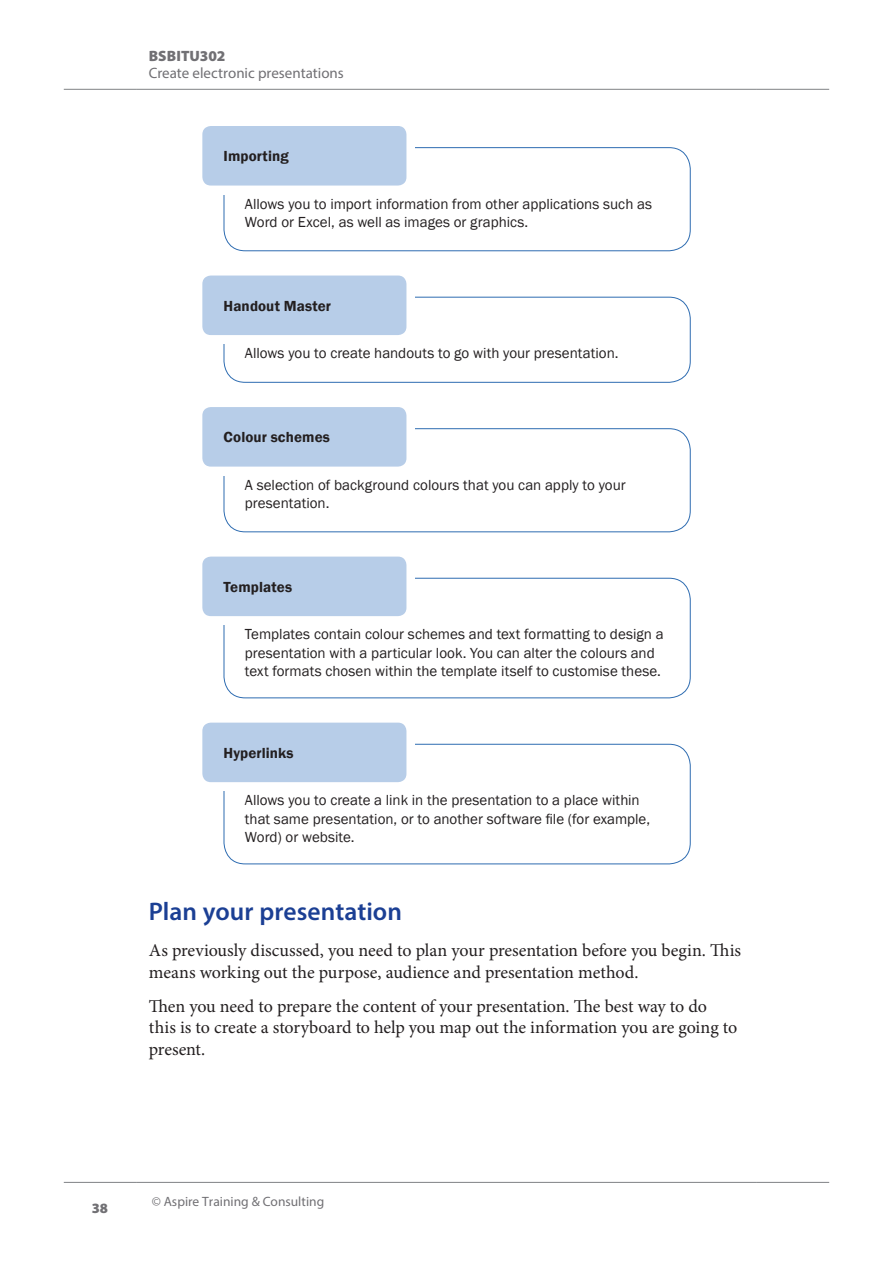
<style>
.page{position:relative;width:893px;height:1263px;background:#fff}
.page>*{position:absolute;margin:0;border:0;box-sizing:border-box;transform-origin:0 0}
.H2{font:600 25.5px "Myriad Pro";color:#1b3f94}
.t1{font:18px/21.8px "Minion Pro";letter-spacing:-.01em;color:#231f20}
.t2{font:15px/18.3px "Franklin Gothic";color:#231f20}
.t3{font:600 15px "Franklin Gothic";letter-spacing:.01em;color:#231f20}
.t4{font:15px "Myriad Pro";color:#717074}
.t5{font:900 15px "Myriad Pro";color:#717074}
.t6{font:900 14.25px "Myriad Pro";color:#717074}
.t7{font:13.5px "Myriad Pro";color:#717074}
</style>
<div class="page">
<hr style="left:64px;top:1182px;width:72px;height:1px;background:#808285">
<hr style="left:136px;top:1182px;width:621px;height:1px;background:#808285">
<hr style="left:757px;top:1182px;width:72px;height:1px;background:#808285">
<hr style="left:64px;top:89px;width:72px;height:1px;background:#808285">
<hr style="left:136px;top:89px;width:621px;height:1px;background:#808285">
<hr style="left:757px;top:89px;width:72px;height:1px;background:#808285">
<div style="left:224px;top:147px;width:467px;height:104px;border:1px solid #2e6cb1;border-radius:21px"></div>
<div style="left:202px;top:126px;width:213px;height:68px;background:#fff"></div>
<div style="left:202px;top:126px;width:204px;height:60px;background:#b7cde8;border-radius:9px"></div>
<div style="left:224px;top:297px;width:467px;height:86px;border:1px solid #2e6cb1;border-radius:21px"></div>
<div style="left:202px;top:276px;width:213px;height:68px;background:#fff"></div>
<div style="left:202px;top:276px;width:204px;height:59px;background:#b7cde8;border-radius:9px"></div>
<div style="left:224px;top:428px;width:467px;height:104px;border:1px solid #2e6cb1;border-radius:21px"></div>
<div style="left:202px;top:407px;width:213px;height:68px;background:#fff"></div>
<div style="left:202px;top:407px;width:204px;height:60px;background:#b7cde8;border-radius:9px"></div>
<div style="left:224px;top:578px;width:467px;height:120px;border:1px solid #2e6cb1;border-radius:21px"></div>
<div style="left:202px;top:557px;width:213px;height:68px;background:#fff"></div>
<div style="left:202px;top:557px;width:204px;height:59px;background:#b7cde8;border-radius:9px"></div>
<div style="left:224px;top:744px;width:467px;height:120px;border:1px solid #2e6cb1;border-radius:21px"></div>
<div style="left:202px;top:723px;width:213px;height:68px;background:#fff"></div>
<div style="left:202px;top:723px;width:204px;height:59px;background:#b7cde8;border-radius:9px"></div>
<p class="t5" style="left:149px;top:47px;width:78px">BSBITU302</p>
<p class="t4" style="left:149px;top:63px;width:196px">Create electronic presentations</p>
<p class="t3" style="left:224px;top:147px;width:67px">Importing</p>
<p class="t2" style="left:245px;top:195px;width:409px">Allows you to import information from other applications such as<br>Word or Excel, as well as images or graphics.</p>
<p class="t3" style="left:224px;top:296px;width:109px">Handout Master</p>
<p class="t2" style="left:245px;top:344px;width:375px">Allows you to create handouts to go with your presentation.</p>
<p class="t3" style="left:224px;top:428px;width:108px">Colour schemes</p>
<p class="t2" style="left:245px;top:476px;width:382px">A selection of background colours that you can apply to your presentation.</p>
<p class="t3" style="left:224px;top:577px;width:70px">Templates</p>
<p class="t2" style="left:245px;top:625px;width:420px">Templates contain colour schemes and text formatting to design a presentation with a particular look. You can alter the colours and text formats chosen within the template itself to customise these.</p>
<p class="t3" style="left:224px;top:743px;width:72px">Hyperlinks</p>
<p class="t2" style="left:245px;top:792px;width:407px">Allows you to create a link in the presentation to a place within that same presentation, or to another software file (for example,<br>Word) or website.</p>
<h3 class="H2" style="left:149px;top:895px;width:255px">Plan your presentation</h3>
<p class="t1" style="left:149px;top:940px;width:594px">As previously discussed, you need to plan your presentation before you begin. This means working out the purpose, audience and presentation method.</p>
<p class="t1" style="left:149px;top:995px;width:590px">Then you need to prepare the content of your presentation. The best way to do this is to create a storyboard to help you map out the information you are going to present.</p>
<p class="t6" style="left:92px;top:1200px;width:18px">38</p>
<p class="t7" style="left:152px;top:1193px;width:174px">© Aspire Training &amp; Consulting</p>
</div>
